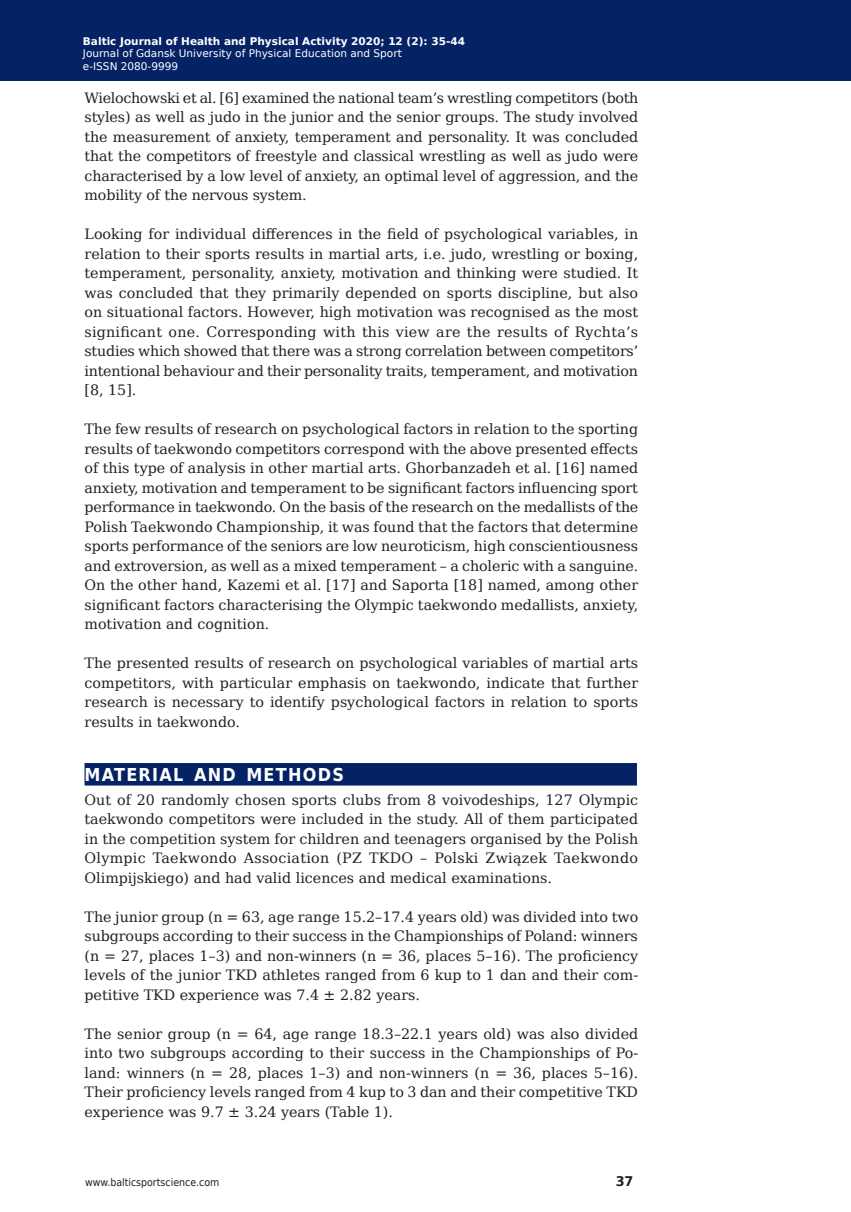
<style>
.page{position:relative;width:851px;height:1212px;background:#fff}
.page>*{position:absolute;margin:0;border:0;box-sizing:border-box;transform-origin:0 0}
.t1{font:700 17.85px "DejaVu Sans Condensed";letter-spacing:.07em;color:#fff}
.t2{font:14.25px/19.5px "DejaVu Serif";color:#231f20;text-align:justify}
.t3{font:700 13.35px "DejaVu Sans";color:#231f20;scale:.96 1}
.t4{font:10.5px/12.6px "DejaVu Sans Condensed";color:#fff}
.t5{font:10.5px/12.6px "DejaVu Sans";color:#fff}
.t6{font:700 10.5px "DejaVu Sans";color:#fff}
.t7{font:10.5px "DejaVu Sans Condensed";color:#231f20}
</style>
<div class="page">
<div style="left:0;top:0;width:850px;height:80px;background:#052265"></div>
<div style="left:84px;top:763px;width:553px;height:22px;background:#052265"></div>
<p class="t4" style="left:87px;top:34px;width:341px">Szczesna-Kaczmarek A<br>Blood K+ concentration balance after prolonged submaximal exercise...</p>
<p class="t6" style="left:83px;top:32px;width:383px">Baltic Journal of Health and Physical Activity 2020; 12 (2): 35-44</p>
<p class="t5" style="left:83px;top:47px;width:320px">Journal of Gdansk University of Physical Education and Sport e-ISSN 2080-9999</p>
<p class="t2" style="left:84px;top:88px;width:555px">Wielochowski et al. [6] examined the national team’s wrestling competitors (both styles) as well as judo in the junior and the senior groups. The study involved the measurement of anxiety, temperament and personality. It was concluded that the competitors of freestyle and classical wrestling as well as judo were characterised by a low level of anxiety, an optimal level of aggression, and the mobility of the nervous system.</p>
<p class="t2" style="left:84px;top:224px;width:555px">Looking for individual differences in the field of psychological variables, in relation to their sports results in martial arts, i.e. judo, wrestling or boxing, temperament, personality, anxiety, motivation and thinking were studied. It was concluded that they primarily depended on sports discipline, but also on situational factors. However, high motivation was recognised as the most significant one. Corresponding with this view are the results of Rychta’s studies which showed that there was a strong correlation between competitors’ intentional behaviour and their personality traits, temperament, and motivation [8, 15].</p>
<p class="t2" style="left:84px;top:419px;width:555px">The few results of research on psychological factors in relation to the sporting results of taekwondo competitors correspond with the above presented effects of this type of analysis in other martial arts. Ghorbanzadeh et al. [16] named anxiety, motivation and temperament to be significant factors influencing sport performance in taekwondo. On the basis of the research on the medallists of the Polish Taekwondo Championship, it was found that the factors that determine sports performance of the seniors are low neuroticism, high conscientiousness and extroversion, as well as a mixed temperament – a choleric with a sanguine.<br>On the other hand, Kazemi et al. [17] and Saporta [18] named, among other significant factors characterising the Olympic taekwondo medallists, anxiety, motivation and cognition.</p>
<p class="t2" style="left:84px;top:653px;width:555px">The presented results of research on psychological variables of martial arts competitors, with particular emphasis on taekwondo, indicate that further research is necessary to identify psychological factors in relation to sports results in taekwondo.</p>
<p class="t1" style="left:84px;top:760px;width:261px">MATERIAL AND METHODS</p>
<p class="t2" style="left:84px;top:790px;width:555px">Out of 20 randomly chosen sports clubs from 8 voivodeships, 127 Olympic taekwondo competitors were included in the study. All of them participated in the competition system for children and teenagers organised by the Polish Olympic Taekwondo Association (PZ TKDO – Polski Związek Taekwondo Olimpijskiego) and had valid licences and medical examinations.</p>
<p class="t2" style="left:84px;top:907px;width:555px">The junior group (n = 63, age range 15.2–17.4 years old) was divided into two subgroups according to their success in the Championships of Poland: winners (n = 27, places 1–3) and non-winners (n = 36, places 5–16). The proficiency levels of the junior TKD athletes ranged from 6 kup to 1 dan and their com&shy;petitive TKD experience was 7.4 ± 2.82 years.</p>
<p class="t2" style="left:84px;top:1024px;width:555px">The senior group (n = 64, age range 18.3–22.1 years old) was also divided into two subgroups according to their success in the Championships of Po&shy;land: winners (n = 28, places 1–3) and non-winners (n = 36, places 5–16).<br>Their proficiency levels ranged from 4 kup to 3 dan and their competitive TKD experience was 9.7 ± 3.24 years (Table 1).</p>
<p class="t7" style="left:85px;top:1174px;width:136px">www.balticsportscience.com</p>
<p class="t3" style="left:615px;top:1170px;width:20px">37</p>
</div>
